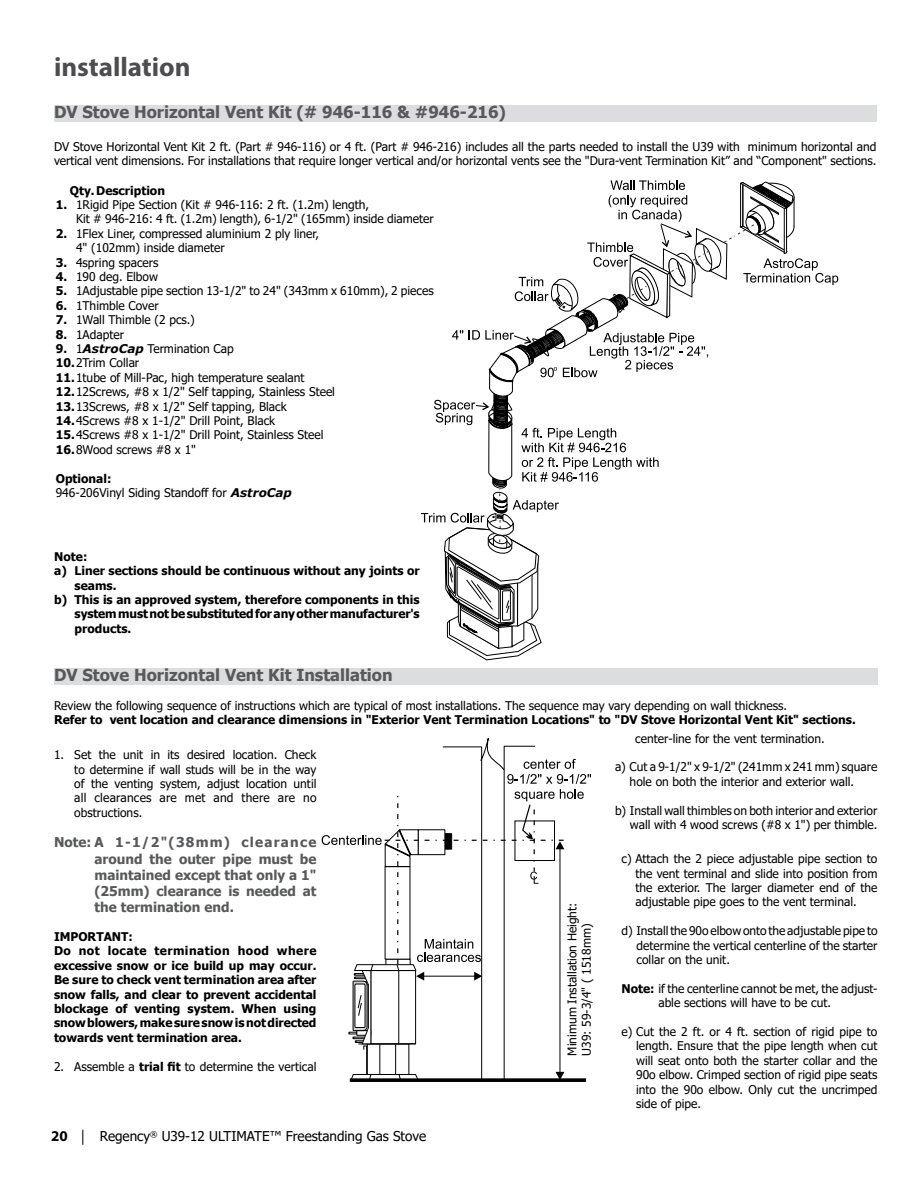
<style>
.page{position:relative;width:918px;height:1188px;background:#fff}
.page>*{position:absolute;margin:0;border:0;box-sizing:border-box;transform-origin:0 0}
.t1{font:700 27px "Myriad Pro";color:#4d4d4f}
.t2{font:700 16.5px "Tahoma";color:#58595b}
.t3{font:700 13.5px/16.2px "Tahoma";color:#58595b;text-align:justify}
.t4{font:13.5px "Tahoma";color:#000}
.t5{font:12px/14.4px "Tahoma";color:#000}
.t6{font:700 12px/14.4px "Tahoma";color:#000}
.s1{font-weight:700}
.s2{font-family:"Verdana";font-weight:700;font-style:italic}
.s3{font-family:"Myriad Pro";font-weight:700;font-size:15px}
.s4{font-family:"Myriad Pro";font-size:15px}
</style>
<div class="page">
<hr style="left:350px;top:1078px;width:236px;height:4px;background:#000">
<svg style="left:322px;top:738px;width:269px;height:343px"></svg>
<div style="left:54px;top:669px;width:824px;height:16px;background:#dcddde"></div>
<svg style="left:421px;top:180px;width:417px;height:480px"></svg>
<div style="left:54px;top:106px;width:823px;height:16px;background:#dcddde"></div>
<h1 class="t1" style="left:54px;top:50px;width:138px">installation</h1>
<h2 class="t2" style="left:54px;top:101px;width:454px">DV Stove Horizontal Vent Kit (# 946-116 &amp; #946-216)</h2>
<p class="t5" style="left:54px;top:140px;width:824px">DV Stove Horizontal Vent Kit 2 ft. (Part # 946-116) or 4 ft. (Part # 946-216) includes all the parts needed to install the U39 with minimum horizontal and vertical vent dimensions. For installations that require longer vertical and/or horizontal vents see the "Dura-vent Termination Kit” and “Component" sections.</p>
<p class="t6" style="left:70px;top:183px;width:97px">Qty.Description</p>
<p class="t5" style="left:76px;top:198px;width:359px;text-indent:-20px"><span class="s1">1.</span> 1Rigid Pipe Section (Kit # 946-116: 2 ft. (1.2m) length,<br>Kit # 946-216: 4 ft. (1.2m) length), 6-1/2" (165mm) inside diameter</p>
<p class="t5" style="left:76px;top:227px;width:244px;text-indent:-20px"><span class="s1">2.</span> 1Flex Liner, compressed aluminium 2 ply liner,<br>4" (102mm) inside diameter</p>
<p class="t5" style="left:56px;top:256px;width:104px"><span class="s1">3.</span> 4spring spacers</p>
<p class="t5" style="left:56px;top:270px;width:104px"><span class="s1">4.</span> 190 deg. Elbow</p>
<p class="t5" style="left:56px;top:284px;width:380px"><span class="s1">5.</span> 1Adjustable pipe section 13-1/2" to 24" (343mm x 610mm), 2 pieces</p>
<p class="t5" style="left:56px;top:299px;width:105px"><span class="s1">6.</span> 1Thimble Cover</p>
<p class="t5" style="left:56px;top:313px;width:140px"><span class="s1">7.</span> 1Wall Thimble (2 pcs.)</p>
<p class="t5" style="left:56px;top:328px;width:70px"><span class="s1">8.</span> 1Adapter</p>
<p class="t5" style="left:56px;top:342px;width:281px"><span class="s1">9.</span> 1<span class="s2">AstroCap</span> Termination Cap<br><span class="s1">10.</span>2Trim Collar<br><span class="s1">11.</span>1tube of Mill-Pac, high temperature sealant <span class="s1">12.</span>12Screws, #8 x 1/2" Self tapping, Stainless Steel <span class="s1">13.</span>13Screws, #8 x 1/2" Self tapping, Black <span class="s1">14.</span>4Screws #8 x 1-1/2" Drill Point, Black <span class="s1">15.</span>4Screws #8 x 1-1/2" Drill Point, Stainless Steel <span class="s1">16.</span>8Wood screws #8 x 1"</p>
<p class="t5" style="left:56px;top:472px;width:238px"><span class="s1">Optional:<br></span>946-206Vinyl Siding Standoff for <span class="s2">AstroCap</span></p>
<p class="t6" style="left:54px;top:550px;width:35px">Note:</p>
<p class="t6" style="left:54px;top:564px;width:367px">a) Liner sections should be continuous without any joints or</p>
<p class="t6" style="left:75px;top:579px;width:43px">seams.</p>
<p class="t6" style="left:54px;top:593px;width:367px">b) This is an approved system, therefore components in this</p>
<p class="t6" style="left:75px;top:607px;width:347px">system must not be substituted for any other manufacturer's</p>
<p class="t6" style="left:75px;top:622px;width:58px">products.</p>
<h2 class="t2" style="left:54px;top:664px;width:340px">DV Stove Horizontal Vent Kit Installation</h2>
<p class="t5" style="left:54px;top:699px;width:735px">Review the following sequence of instructions which are typical of most installations. The sequence may vary depending on wall thickness.</p>
<p class="t6" style="left:54px;top:713px;width:803px">Refer to vent location and clearance dimensions in "Exterior Vent Termination Locations" to "DV Stove Horizontal Vent Kit" sections.</p>
<p class="t5" style="left:74px;top:748px;width:244px;text-align:justify;text-indent:-20px">1. Set the unit in its desired location. Check to determine if wall studs will be in the way of the venting system, adjust location until all clearances are met and there are no obstructions.</p>
<p class="t3" style="left:94px;top:835px;width:224px;text-indent:-40px">Note: A 1-1/2"(38mm) clearance around the outer pipe must be maintained except that only a 1" (25mm) clearance is needed at the termination end.</p>
<p class="t6" style="left:54px;top:930px;width:264px">IMPORTANT:<br>Do not locate termination hood where excessive snow or ice build up may occur.<br>Be sure to check vent termination area after snow falls, and clear to prevent accidental blockage of venting system. When using snow blowers, make sure snow is not directed towards vent termination area.</p>
<p class="t5" style="left:54px;top:1060px;width:264px">2. Assemble a <span class="s1">trial fit</span> to determine the vertical</p>
<p class="t4" style="left:51px;top:1127px;width:376px"><span class="s3">20</span> <span class="s4">|</span> Regency<sup>®</sup> U39-12 ULTIMATE™ Freestanding Gas Stove</p>
<p class="t5" style="left:566px;top:1056px;width:155px;rotate:-90deg">Minimum Installation Height:<br>U39: 59-3/4" ( 1518mm)</p>
<p class="t5" style="left:635px;top:732px;width:191px">center-line for the vent termination.</p>
<p class="t5" style="left:630px;top:760px;width:249px;text-indent:-15px">a) Cut a 9-1/2" x 9-1/2" (241mm x 241 mm) square hole on both the interior and exterior wall.</p>
<p class="t5" style="left:615px;top:804px;width:264px;text-align:right">b) Install wall thimbles on both interior and exterior wall with 4 wood screws (#8 x 1") per thimble.</p>
<p class="t5" style="left:635px;top:852px;width:244px;text-align:justify;text-indent:-14px">c) Attach the 2 piece adjustable pipe section to the vent terminal and slide into position from the exterior. The larger diameter end of the adjustable pipe goes to the vent terminal.</p>
<p class="t5" style="left:637px;top:924px;width:243px;text-align:justify;text-indent:-15px">d) Install the 90o elbow onto the adjustable pipe to determine the vertical centerline of the starter collar on the unit.</p>
<p class="t5" style="left:658px;top:982px;width:221px;text-indent:-37px"><span class="s1">Note:</span> if the centerline cannot be met, the adjust&shy;able sections will have to be cut.</p>
<p class="t5" style="left:636px;top:1025px;width:243px;text-align:justify;text-indent:-15px">e) Cut the 2 ft. or 4 ft. section of rigid pipe to length. Ensure that the pipe length when cut will seat onto both the starter collar and the 90o elbow. Crimped section of rigid pipe seats into the 90o elbow. Only cut the uncrimped side of pipe.</p>
</div>
